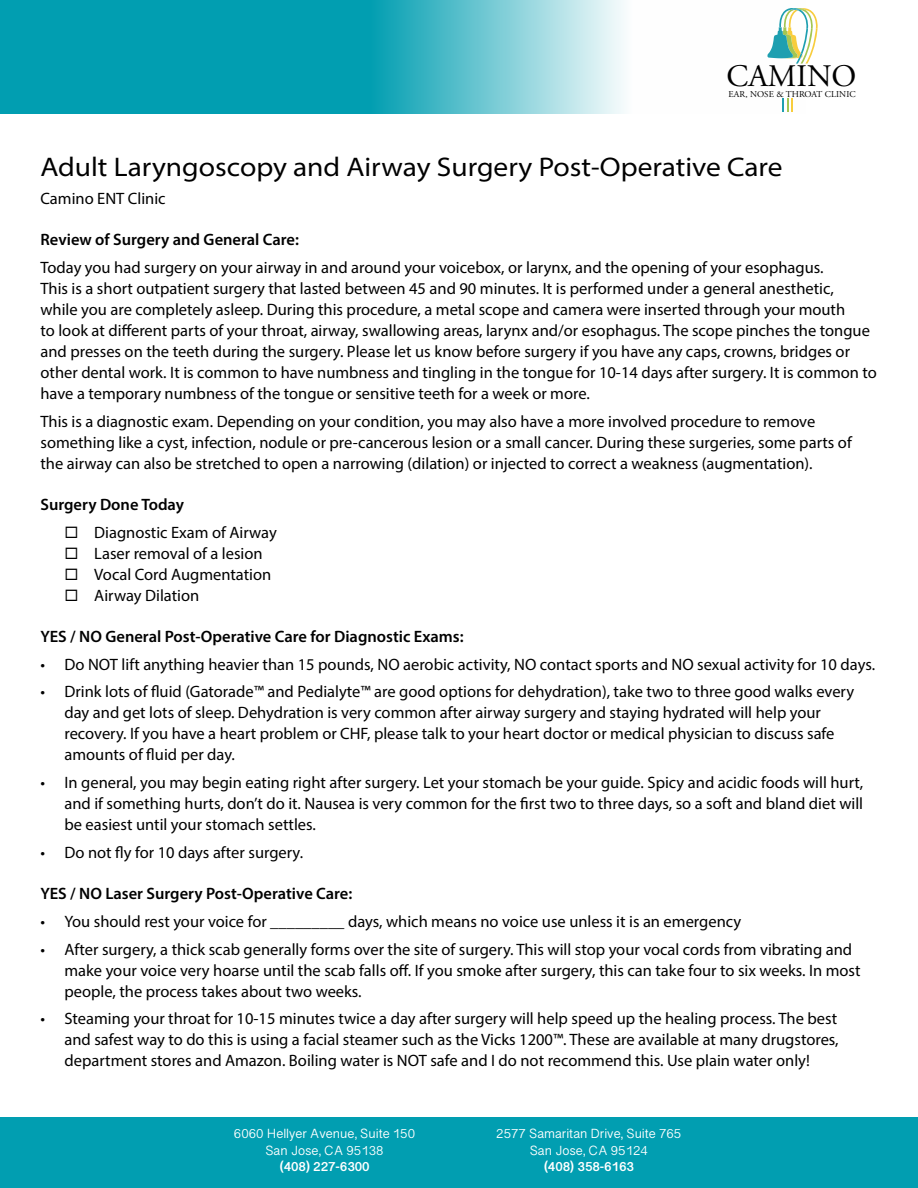
<style>
.page{position:relative;width:918px;height:1188px;background:#fff}
.page>*{position:absolute;margin:0;border:0;box-sizing:border-box;transform-origin:0 0}
.t1{font:31.35px "Adobe Garamond Pro";color:#000}
.t2{font:semi-expanded 27px "Myriad Pro";color:#000}
.t3{font:16.5px/21px "Myriad Pro";color:#000}
.t4{font:600 16.5px "Myriad Pro";color:#000}
.t5{font:13.5px/16.5px "Myanmar Sangam MN";color:#fff;text-align:center}
.t6{font:700 13.5px "Myanmar Sangam MN";color:#fff}
.t7{font:9px "Adobe Garamond Pro";letter-spacing:.01em;color:#000}
</style>
<div class="page">
<svg style="left:0;top:0;width:624px;height:114px;background:#32b0c0"></svg>
<div style="left:0;top:1118px;width:918px;height:70px;background:#019eb1"></div>
<svg style="left:767px;top:8px;width:51px;height:56px"></svg>
<svg style="left:782px;top:98px;width:11px;height:14px"></svg>
<h1 class="t1" style="left:727px;top:57px;width:131px">CAMINO</h1>
<p class="t7" style="left:729px;top:88px;width:129px">EAR, NOSE &amp; THROAT CLINIC</p>
<h2 class="t2" style="left:40px;top:150px;width:744px">Adult Laryngoscopy and Airway Surgery Post-Operative Care</h2>
<p class="t3" style="left:40px;top:188px;width:127px">Camino ENT Clinic</p>
<p class="t4" style="left:40px;top:229px;width:260px">Review of Surgery and General Care:</p>
<p class="t3" style="left:40px;top:257px;width:838px">Today you had surgery on your airway in and around your voicebox, or larynx, and the opening of your esophagus.<br>This is a short outpatient surgery that lasted between 45 and 90 minutes. It is performed under a general anesthetic,<br>while you are completely asleep. During this procedure, a metal scope and camera were inserted through your mouth<br>to look at different parts of your throat, airway, swallowing areas, larynx and/or esophagus. The scope pinches the tongue and presses on the teeth during the surgery. Please let us know before surgery if you have any caps, crowns, bridges or other dental work. It is common to have numbness and tingling in the tongue for 10-14 days after surgery. It is common to have a temporary numbness of the tongue or sensitive teeth for a week or more.</p>
<p class="t3" style="left:40px;top:410px;width:813px">This is a diagnostic exam. Depending on your condition, you may also have a more involved procedure to remove something like a cyst, infection, nodule or pre-cancerous lesion or a small cancer. During these surgeries, some parts of the airway can also be stretched to open a narrowing (dilation) or injected to correct a weakness (augmentation).</p>
<p class="t4" style="left:40px;top:494px;width:145px">Surgery Done Today</p>
<p class="t3" style="left:64px;top:521px;width:214px">◻ Diagnostic Exam of Airway</p>
<p class="t3" style="left:64px;top:542px;width:200px">◻ Laser removal of a lesion</p>
<p class="t3" style="left:64px;top:563px;width:208px">◻ Vocal Cord Augmentation</p>
<p class="t3" style="left:64px;top:584px;width:136px">◻ Airway Dilation</p>
<p class="t4" style="left:40px;top:626px;width:425px">YES / NO General Post-Operative Care for Diagnostic Exams:</p>
<p class="t3" style="left:40px;top:653px;width:836px">• Do NOT lift anything heavier than 15 pounds, NO aerobic activity, NO contact sports and NO sexual activity for 10 days.</p>
<p class="t3" style="left:65px;top:681px;width:791px;text-indent:-24px">• Drink lots of fluid (Gatorade™ and Pedialyte™ are good options for dehydration), take two to three good walks every day and get lots of sleep. Dehydration is very common after airway surgery and staying hydrated will help your recovery. If you have a heart problem or CHF, please talk to your heart doctor or medical physician to discuss safe amounts of fluid per day.</p>
<p class="t3" style="left:65px;top:772px;width:800px;text-align:justify;text-indent:-24px">• In general, you may begin eating right after surgery. Let your stomach be your guide. Spicy and acidic foods will hurt, and if something hurts, don’t do it. Nausea is very common for the first two to three days, so a soft and bland diet will be easiest until your stomach settles.</p>
<p class="t3" style="left:40px;top:842px;width:264px">• Do not fly for 10 days after surgery.</p>
<p class="t4" style="left:40px;top:883px;width:313px">YES / NO Laser Surgery Post-Operative Care:</p>
<p class="t3" style="left:40px;top:911px;width:702px">• You should rest your voice for _________ days, which means no voice use unless it is an emergency</p>
<p class="t3" style="left:65px;top:938px;width:798px;text-indent:-24px">• After surgery, a thick scab generally forms over the site of surgery. This will stop your vocal cords from vibrating and make your voice very hoarse until the scab falls off. If you smoke after surgery, this can take four to six weeks. In most people, the process takes about two weeks.</p>
<p class="t3" style="left:65px;top:1008px;width:776px;text-align:justify;text-indent:-24px">• Steaming your throat for 10-15 minutes twice a day after surgery will help speed up the healing process. The best and safest way to do this is using a facial steamer such as the Vicks 1200™. These are available at many drugstores, department stores and Amazon. Boiling water is NOT safe and I do not recommend this. Use plain water only!</p>
<p class="t5" style="left:234px;top:1125px;width:183px">6060 Hellyer Avenue, Suite 150<br>San Jose, CA 95138</p>
<p class="t6" style="left:279px;top:1159px;width:92px">(408) 227-6300</p>
<p class="t5" style="left:496px;top:1125px;width:187px">2577 Samaritan Drive, Suite 765<br>San Jose, CA 95124</p>
<p class="t6" style="left:544px;top:1159px;width:92px">(408) 358-6163</p>
</div>
